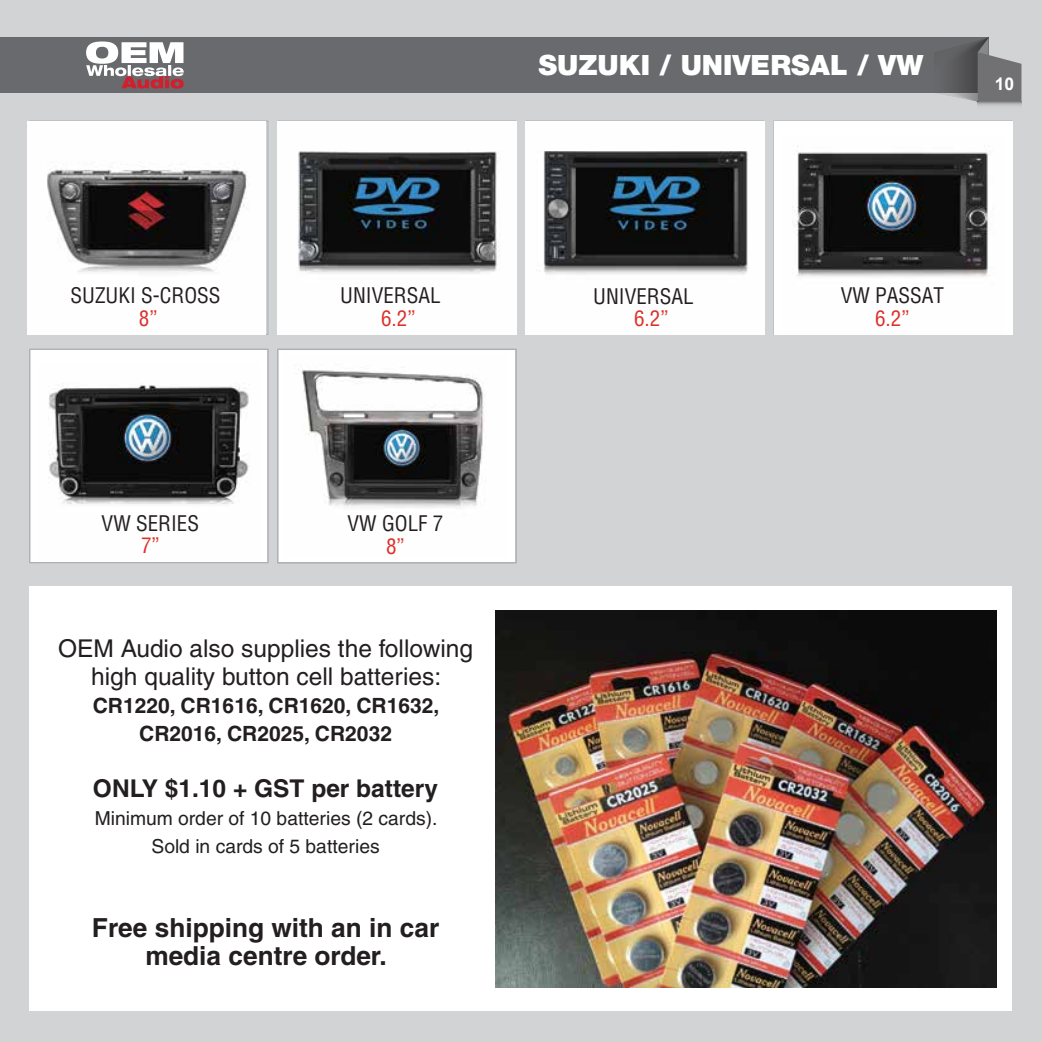
<style>
.page{position:relative;width:1042px;height:1042px;background:#d1d3d4}
.page>*{position:absolute;margin:0;border:0;box-sizing:border-box;transform-origin:0 0}
.t1{font:900 28px "Helvetica Neue";color:#fff}
.t2{font:700 26.25px/28px "Helvetica";color:#231f20;text-align:center}
.t3{font:24.5px/28px "Helvetica";color:#231f20;text-align:center}
.t4{font:700 24.5px "Helvetica";color:#231f20}
.t5{font:condensed 21px "Helvetica";color:#231f20}
.t6{font:700 21px/28px "Helvetica";color:#231f20;text-align:center}
.t7{font:condensed 21px "Helvetica";color:#da312b}
.t8{font:19.25px/28px "Helvetica";color:#231f20;text-align:center}
.t9{font:700 17.5px "Arial";color:#fff}
</style>
<div class="page">
<div style="left:0;top:38px;width:988px;height:55px;background:#696a6d"></div>
<svg style="left:978px;top:102px;width:43px;height:4px"></svg>
<svg style="left:937px;top:38px;width:84px;height:64px"></svg>
<svg style="left:86px;top:42px;width:98px;height:47px"></svg>
<div style="left:30px;top:349px;width:238px;height:214px;background:#fff"></div>
<div style="left:277px;top:349px;width:239px;height:214px;background:#fff;border:1px solid #adafb2"></div>
<div style="left:774px;top:121px;width:238px;height:214px;background:#fff"></div>
<div style="left:30px;top:349px;width:238px;height:214px;border:1px solid #adafb2"></div>
<div style="left:278px;top:349px;width:238px;height:214px;border:1px solid #adafb2"></div>
<img style="left:792px;top:145px;width:198px;height:132px">
<img style="left:38px;top:385px;width:222px;height:177px">
<img style="left:296px;top:370px;width:189px;height:138px">
<img style="left:27px;top:121px;width:239px;height:213px">
<img style="left:526px;top:121px;width:238px;height:214px">
<img style="left:278px;top:121px;width:238px;height:214px">
<div style="left:30px;top:586px;width:982px;height:425px;background:#fff"></div>
<img style="left:495px;top:611px;width:501px;height:376px">
<p class="t1" style="left:538px;top:48px;width:386px">SUZUKI / UNIVERSAL / VW</p>
<p class="t9" style="left:995px;top:72px;width:21px">10</p>
<p class="t5" style="left:71px;top:282px;width:151px">SUZUKI S-CROSS</p>
<p class="t7" style="left:139px;top:305px;width:20px">8”</p>
<p class="t5" style="left:102px;top:510px;width:99px">VW SERIES</p>
<p class="t7" style="left:141px;top:533px;width:20px">7”</p>
<p class="t5" style="left:340px;top:282px;width:102px">UNIVERSAL</p>
<p class="t7" style="left:381px;top:305px;width:36px">6.2”</p>
<p class="t5" style="left:348px;top:510px;width:97px">VW GOLF 7</p>
<p class="t7" style="left:386px;top:533px;width:20px">8”</p>
<p class="t3" style="left:58px;top:634px;width:416px">OEM Audio also supplies the following high quality button cell batteries:</p>
<p class="t6" style="left:93px;top:691px;width:348px">CR1220, CR1616, CR1620, CR1632,<br>CR2016, CR2025, CR2032</p>
<p class="t4" style="left:93px;top:773px;width:347px">ONLY $1.10 + GST per battery</p>
<p class="t8" style="left:95px;top:804px;width:344px">Minimum order of 10 batteries (2 cards).<br>Sold in cards of 5 batteries</p>
<p class="t2" style="left:92px;top:913px;width:349px">Free shipping with an in car media centre order.</p>
<p class="t5" style="left:593px;top:283px;width:102px">UNIVERSAL</p>
<p class="t7" style="left:634px;top:305px;width:36px">6.2”</p>
<p class="t5" style="left:840px;top:282px;width:105px">VW PASSAT</p>
<p class="t7" style="left:875px;top:305px;width:36px">6.2”</p>
</div>
